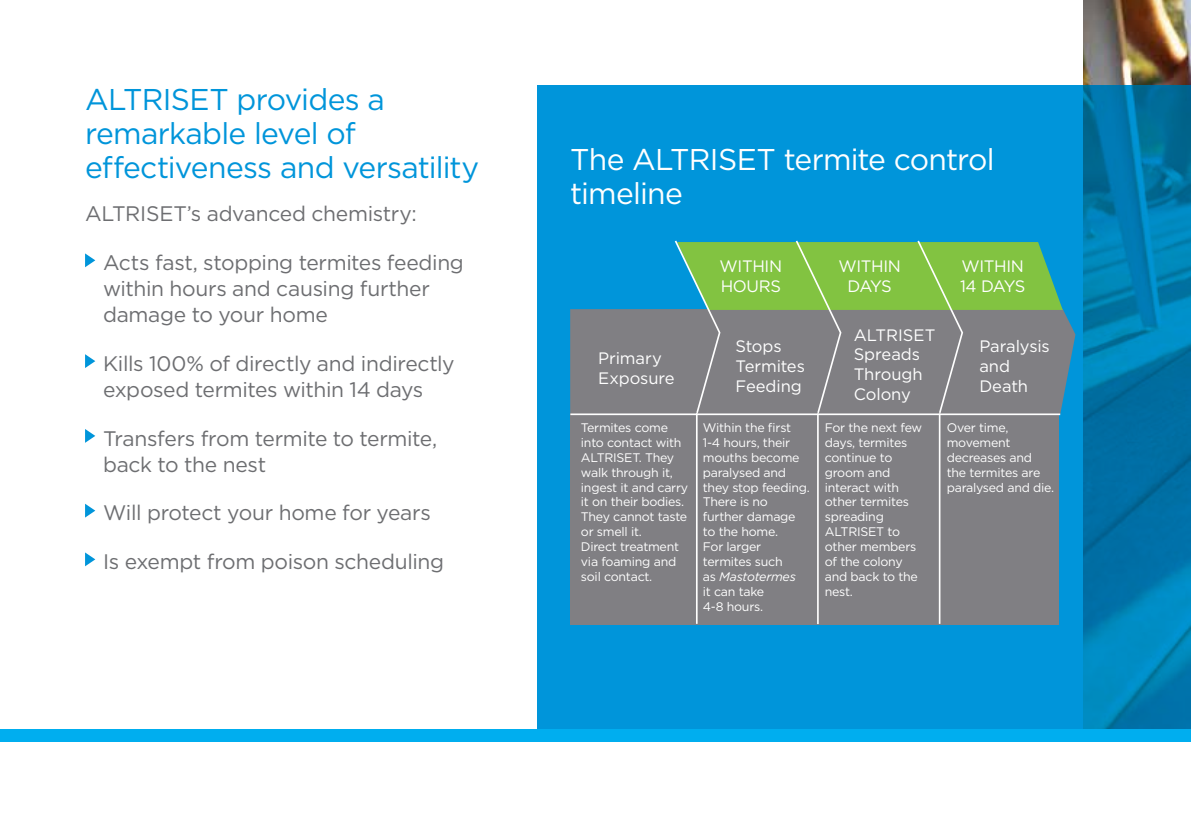
<style>
.page{position:relative;width:1191px;height:840px;background:#fff}
.page>*{position:absolute;margin:0;border:0;box-sizing:border-box;transform-origin:0 0}
.t1{font:30px/34px "Gotham";letter-spacing:-.025em;color:#0095da}
.t2{font:30px/34px "Gotham";letter-spacing:-.025em;color:#fff}
.t3{font:21px/26px "Gotham";letter-spacing:-.015em;color:#6d6e71}
.t4{font:16.6px/19.8px "Gotham";letter-spacing:-.01em;color:#fff}
.t5{font:12.4px/14.8px "Gotham";letter-spacing:-.02em;color:#fff}
.s1{font-style:italic}
</style>
<div class="page">
<img style="left:1083px;top:0;width:108px;height:85px">
<svg style="left:537px;top:85px;width:654px;height:643px;background:#008ccc"></svg>
<svg style="left:85px;top:253px;width:10px;height:14px"></svg>
<svg style="left:85px;top:354px;width:10px;height:14px"></svg>
<svg style="left:85px;top:429px;width:10px;height:13px"></svg>
<svg style="left:85px;top:503px;width:10px;height:14px"></svg>
<svg style="left:85px;top:552px;width:10px;height:14px"></svg>
<svg style="left:570px;top:308px;width:505px;height:106px;background:#768089"></svg>
<div style="left:570px;top:413px;width:489px;height:211px;background:#807f83"></div>
<hr style="left:696px;top:413px;width:1px;height:210px;background:#fff">
<hr style="left:817px;top:413px;width:1px;height:210px;background:#fff">
<hr style="left:938px;top:413px;width:2px;height:210px;background:#fff">
<svg style="left:673px;top:239px;width:389px;height:175px;background:#7c9971"></svg>
<hr style="left:570px;top:413px;width:490px;height:2px;background:#fff">
<div style="left:0;top:728px;width:1191px;height:13px;background:#00aeef"></div>
<h1 class="t1" style="left:85px;top:82px;width:395px">ALTRISET provides a remarkable level of effectiveness and versatility</h1>
<h2 class="t3" style="left:85px;top:200px;width:333px">ALTRISET’s advanced chemistry:</h2>
<h2 class="t3" style="left:103px;top:249px;width:362px">Acts fast, stopping termites feeding within hours and causing further damage to your home</h2>
<h2 class="t3" style="left:103px;top:350px;width:353px">Kills 100% of directly and indirectly exposed termites within 14 days</h2>
<h2 class="t3" style="left:103px;top:424px;width:335px">Transfers from termite to termite, back to the nest</h2>
<h2 class="t3" style="left:103px;top:499px;width:329px">Will protect your home for years</h2>
<h2 class="t3" style="left:103px;top:548px;width:342px">Is exempt from poison scheduling</h2>
<h1 class="t2" style="left:570px;top:142px;width:426px">The ALTRISET termite control timeline</h1>
<h3 class="t4" style="left:719px;top:255px;width:64px">WITHIN<br>HOURS</h3>
<h3 class="t4" style="left:838px;top:255px;width:64px;text-align:center">WITHIN<br>DAYS</h3>
<h3 class="t4" style="left:853px;top:324px;width:83px">ALTRISET<br>Spreads<br>Through<br>Colony</h3>
<h3 class="t4" style="left:979px;top:336px;width:72px">Paralysis and<br>Death</h3>
<h3 class="t4" style="left:960px;top:255px;width:67px">WITHIN<br>14 DAYS</h3>
<h3 class="t4" style="left:598px;top:347px;width:78px">Primary<br>Exposure</h3>
<h3 class="t4" style="left:735px;top:335px;width:71px">Stops<br>Termites<br>Feeding</h3>
<p class="t5" style="left:581px;top:419px;width:109px">Termites come into contact with<br>ALTRISET. They walk through it, ingest it and carry it on their bodies.<br>They cannot taste or smell it.<br>Direct treatment via foaming and soil contact.</p>
<p class="t5" style="left:703px;top:419px;width:108px">Within the first<br>1-4 hours, their mouths become paralysed and they stop feeding.<br>There is no further damage to the home.<br>For larger termites such<br>as <span class="s1">Mastotermes<br></span>it can take<br>4-8 hours.</p>
<p class="t5" style="left:825px;top:419px;width:99px">For the next few days, termites continue to groom and interact with other termites spreading<br>ALTRISET to other members of the colony and back to the nest.</p>
<p class="t5" style="left:946px;top:419px;width:109px">Over time, movement decreases and the termites are paralysed and die.</p>
</div>
